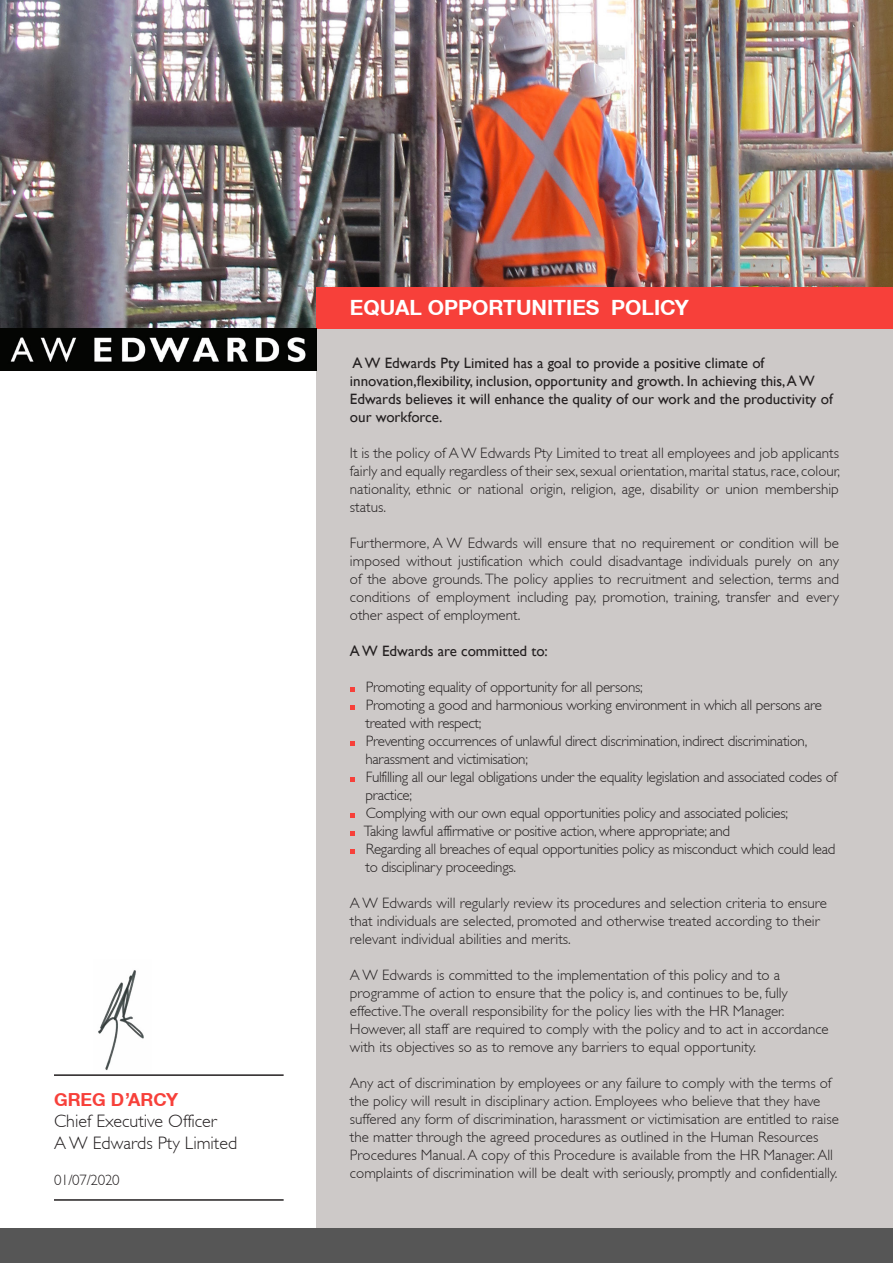
<style>
.page{position:relative;width:893px;height:1263px;background:#fff}
.page>*{position:absolute;margin:0;border:0;box-sizing:border-box;transform-origin:0 0}
.t1{font:700 21px "Helvetica Neue CE";color:#fff}
.t2{font:300 18px "Gill Sans";color:#231f20}
.t3{font:700 18px "Helvetica Neue CE";color:#f7403a}
.t4{font:300 15px/18px "Gill Sans";color:#231f20}
.t5{font:300 15px/18px "Gill Sans";letter-spacing:-.02em;color:#231f20}
.t6{font:15px/18px "Gill Sans";color:#231f20}
</style>
<div class="page">
<div style="left:317px;top:329px;width:576px;height:900px;background:#cdc9c8"></div>
<img style="left:0;top:0;width:893px;height:329px">
<div style="left:0;top:1229px;width:893px;height:34px;background:#565656"></div>
<div style="left:317px;top:287px;width:576px;height:42px;background:#f7403a"></div>
<svg style="left:350px;top:687px;width:4px;height:5px"></svg>
<svg style="left:350px;top:705px;width:4px;height:5px"></svg>
<svg style="left:350px;top:741px;width:4px;height:5px"></svg>
<svg style="left:350px;top:777px;width:4px;height:5px"></svg>
<svg style="left:350px;top:813px;width:4px;height:5px"></svg>
<svg style="left:350px;top:831px;width:4px;height:5px"></svg>
<svg style="left:350px;top:849px;width:4px;height:5px"></svg>
<img style="left:0;top:329px;width:317px;height:41px">
<hr style="left:54px;top:1199px;width:230px;height:2px;background:#231f20">
<hr style="left:54px;top:1074px;width:230px;height:2px;background:#231f20">
<img style="left:98px;top:970px;width:46px;height:101px">
<p class="t3" style="left:54px;top:1088px;width:126px">GREG D’ARCY</p>
<p class="t2" style="left:54px;top:1111px;width:164px">Chief Executive Officer</p>
<p class="t2" style="left:54px;top:1133px;width:185px">A W Edwards Pty Limited</p>
<p class="t4" style="left:54px;top:1171px;width:67px">01/07/2020</p>
<p class="t1" style="left:350px;top:295px;width:341px">EQUAL OPPORTUNITIES POLICY</p>
<p class="t6" style="left:350px;top:354px;width:484px">A W Edwards Pty Limited has a goal to provide a positive climate of innovation,flexibility, inclusion, opportunity and growth. In achieving this, A W Edwards believes it will enhance the quality of our work and the productivity of our workforce.</p>
<p class="t4" style="left:350px;top:444px;width:492px;text-align:justify">It is the policy of A W Edwards Pty Limited to treat all employees and job applicants fairly and equally regardless of their sex, sexual orientation, marital status, race, colour, nationality, ethnic or national origin, religion, age, disability or union membership status.</p>
<p class="t4" style="left:350px;top:534px;width:490px;text-align:justify">Furthermore, A W Edwards will ensure that no requirement or condition will be imposed without justification which could disadvantage individuals purely on any of the above grounds. The policy applies to recruitment and selection, terms and conditions of employment including pay, promotion, training, transfer and every other aspect of employment.</p>
<p class="t6" style="left:350px;top:642px;width:199px">A W Edwards are committed to:</p>
<p class="t5" style="left:366px;top:678px;width:279px">Promoting equality of opportunity for all persons;</p>
<p class="t5" style="left:365px;top:696px;width:458px">Promoting a good and harmonious working environment in which all persons are treated with respect;</p>
<p class="t5" style="left:365px;top:732px;width:443px">Preventing occurrences of unlawful direct discrimination, indirect discrimination, harassment and victimisation;</p>
<p class="t5" style="left:365px;top:768px;width:473px">Fulfilling all our legal obligations under the equality legislation and associated codes of practice;</p>
<p class="t5" style="left:366px;top:804px;width:424px">Complying with our own equal opportunities policy and associated policies;</p>
<p class="t5" style="left:364px;top:822px;width:368px">Taking lawful affirmative or positive action, where appropriate; and</p>
<p class="t5" style="left:365px;top:840px;width:472px">Regarding all breaches of equal opportunities policy as misconduct which could lead to disciplinary proceedings.</p>
<p class="t4" style="left:350px;top:894px;width:479px">A W Edwards will regularly review its procedures and selection criteria to ensure that individuals are selected, promoted and otherwise treated according to their relevant individual abilities and merits.</p>
<p class="t4" style="left:350px;top:966px;width:480px">A W Edwards is committed to the implementation of this policy and to a programme of action to ensure that the policy is, and continues to be, fully effective.The overall responsibility for the policy lies with the HR Manager.<br>However, all staff are required to comply with the policy and to act in accordance with its objectives so as to remove any barriers to equal opportunity.</p>
<p class="t4" style="left:350px;top:1074px;width:490px">Any act of discrimination by employees or any failure to comply with the terms of the policy will result in disciplinary action. Employees who believe that they have suffered any form of discrimination, harassment or victimisation are entitled to raise the matter through the agreed procedures as outlined in the Human Resources Procedures Manual. A copy of this Procedure is available from the HR Manager. All complaints of discrimination will be dealt with seriously, promptly and confidentially.</p>
</div>
